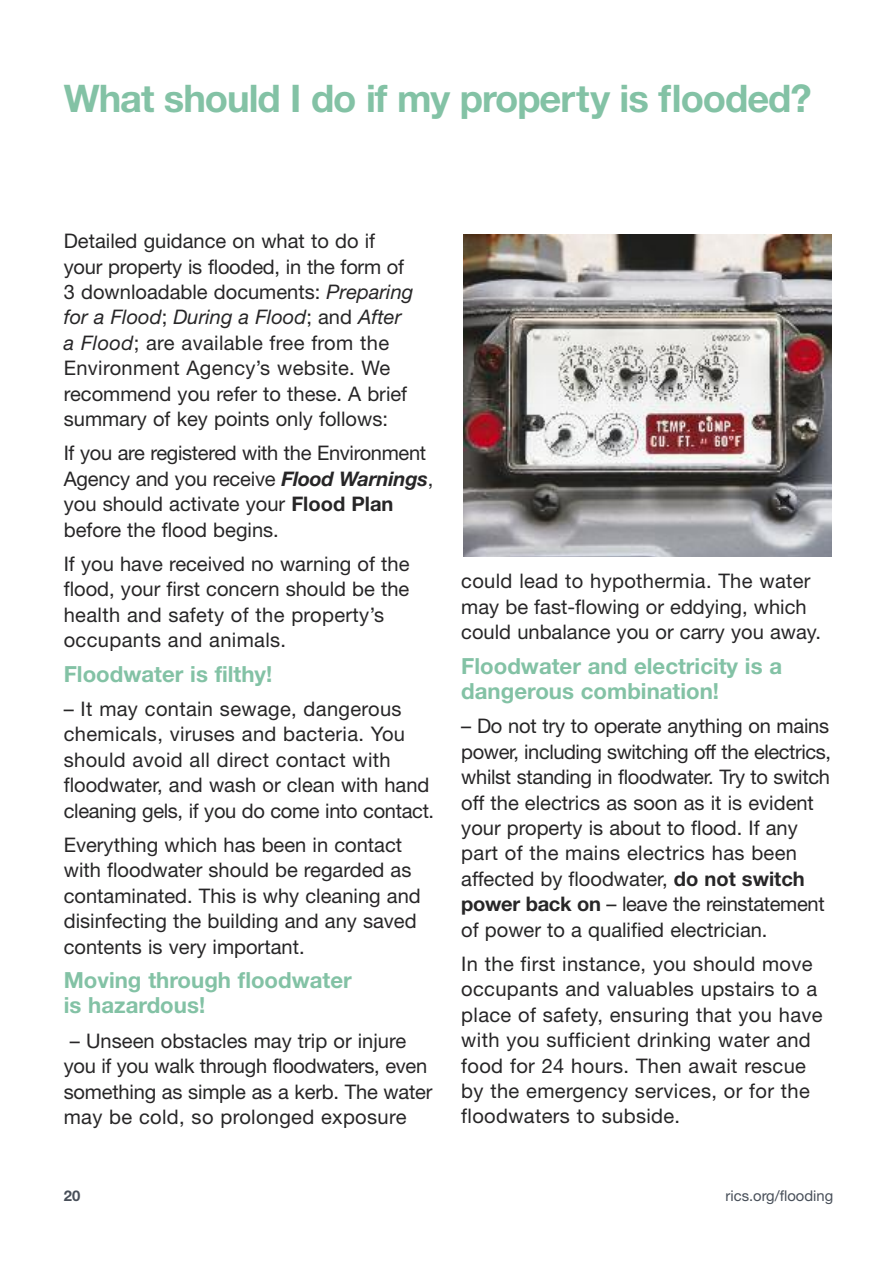
<style>
.page{position:relative;width:893px;height:1263px;background:#fff}
.page>*{position:absolute;margin:0;border:0;box-sizing:border-box;transform-origin:0 0}
.t1{font:700 38.1px "Helvetica Neue LT";letter-spacing:-.03em;color:#83c2a5}
.t2{font:700 22.2px/25.3px "Helvetica Neue LT";color:#83c2a5}
.t3{font:20.1px/25.3px "Helvetica Neue LT";color:#272627}
.t4{font:14.85px "Helvetica Neue LT";color:#484f59}
.t5{font:700 14.85px "Helvetica Neue LT";color:#484f59}
.s1{font-style:italic}
.s2{font-weight:700;font-style:italic}
.s3{font-weight:700}
</style>
<div class="page">
<img style="left:463px;top:235px;width:369px;height:322px">
<h1 class="t1" style="left:64px;top:85px;width:749px">What should I do if my property is flooded?</h1>
<p class="t3" style="left:64px;top:230px;width:351px">Detailed guidance on what to do if your property is flooded, in the form of 3 downloadable documents: <span class="s1">Preparing for a Flood</span>; <span class="s1">During a Flood</span>; and <span class="s1">After a Flood</span>; are available free from the Environment Agency’s website. We recommend you refer to these. A brief summary of key points only follows:</p>
<p class="t3" style="left:64px;top:443px;width:371px">If you are registered with the Environment Agency and you receive <span class="s2">Flood Warnings</span>, you should activate your <span class="s3">Flood Plan </span>before the flood begins.</p>
<p class="t3" style="left:64px;top:553px;width:347px">If you have received no warning of the flood, your first concern should be the health and safety of the property’s occupants and animals.</p>
<p class="t2" style="left:64px;top:663px;width:210px">Floodwater is filthy!</p>
<p class="t3" style="left:64px;top:698px;width:372px">– It may contain sewage, dangerous chemicals, viruses and bacteria. You should avoid all direct contact with floodwater, and wash or clean with hand cleaning gels, if you do come into contact.</p>
<p class="t3" style="left:64px;top:834px;width:358px">Everything which has been in contact with floodwater should be regarded as contaminated. This is why cleaning and disinfecting the building and any saved contents is very important.</p>
<p class="t2" style="left:64px;top:969px;width:290px">Moving through floodwater is hazardous!</p>
<p class="t3" style="left:64px;top:1030px;width:370px;text-indent:6px">– Unseen obstacles may trip or injure you if you walk through floodwaters, even something as simple as a kerb. The water may be cold, so prolonged exposure</p>
<p class="t3" style="left:461px;top:570px;width:361px">could lead to hypothermia. The water may be fast-flowing or eddying, which could unbalance you or carry you away.</p>
<p class="t2" style="left:461px;top:655px;width:322px">Floodwater and electricity is a dangerous combination!</p>
<p class="t3" style="left:461px;top:715px;width:371px">– Do not try to operate anything on mains power, including switching off the electrics, whilst standing in floodwater. Try to switch off the electrics as soon as it is evident your property is about to flood. If any part of the mains electrics has been affected by floodwater, <span class="s3">do not switch power back on</span> – leave the reinstatement of power to a qualified electrician.</p>
<p class="t3" style="left:461px;top:953px;width:363px">In the first instance, you should move occupants and valuables upstairs to a place of safety, ensuring that you have with you sufficient drinking water and food for 24 hours. Then await rescue by the emergency services, or for the floodwaters to subside.</p>
<p class="t5" style="left:64px;top:1191px;width:18px">20</p>
<p class="t4" style="left:726px;top:1191px;width:109px">rics.org/flooding</p>
</div>
